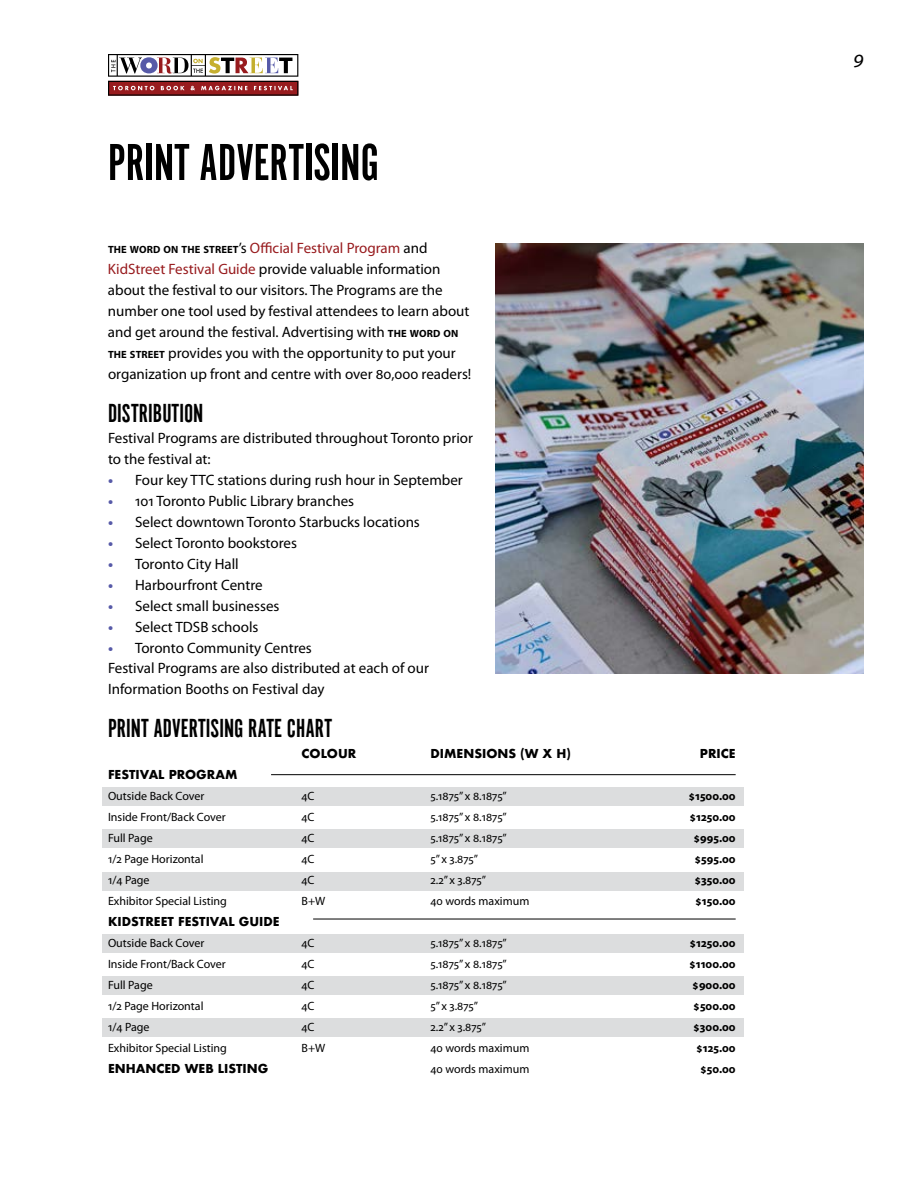
<style>
.page{position:relative;width:918px;height:1188px;background:#fff}
.page>*{position:absolute;margin:0;border:0;box-sizing:border-box;transform-origin:0 0}
.t1{font:54px "Alternate Gothic Com No 1";color:#000}
.t2{font:27px "Alternate Gothic Com No 1";color:#000}
.t3{font:italic 21px "Myriad Pro";color:#000}
.t4{font:15px/21px "Myriad Pro";color:#000}
.t5{font:12px/21px "Myriad Pro";color:#000}
.t6{font:700 12px/21px "Myriad Pro";color:#000;text-align:center}
.t7{font:700 12px "Futura";color:#000}
.s1{font-weight:700;font-size:10.5px}
.s2{color:#981b1e}
.s3{font-weight:700;color:#575aa8}
</style>
<div class="page">
<svg style="left:108px;top:54px;width:190px;height:42px"></svg>
<div style="left:102px;top:787px;width:642px;height:19px;background:#dcddde"></div>
<div style="left:102px;top:830px;width:642px;height:18px;background:#dcddde"></div>
<div style="left:102px;top:872px;width:642px;height:18px;background:#dcddde"></div>
<div style="left:102px;top:935px;width:642px;height:18px;background:#dcddde"></div>
<div style="left:102px;top:976px;width:642px;height:19px;background:#dcddde"></div>
<div style="left:102px;top:1018px;width:642px;height:19px;background:#dcddde"></div>
<hr style="left:313px;top:919px;width:423px;height:1px;background:#000">
<hr style="left:271px;top:774px;width:465px;height:1px;background:#000">
<img style="left:495px;top:243px;width:369px;height:431px">
<h1 class="t1" style="left:108px;top:135px;width:272px">PRINT ADVERTISING</h1>
<p class="t4" style="left:108px;top:238px;width:365px"><span class="s1">THE WORD ON THE STREET</span>’s <span class="s2">Official Festival Program</span> and <span class="s2">KidStreet Festival Guide</span> provide valuable information about the festival to our visitors. The Programs are the number one tool used by festival attendees to learn about and get around the festival. Advertising with <span class="s1">THE WORD ON THE STREET</span> provides you with the opportunity to put your organization up front and centre with over 80,000 readers!</p>
<h2 class="t2" style="left:108px;top:399px;width:97px">DISTRIBUTION</h2>
<p class="t4" style="left:108px;top:427px;width:367px">Festival Programs are distributed throughout Toronto prior to the festival at:</p>
<p class="t4" style="left:108px;top:469px;width:356px"><span class="s3">•</span> Four key TTC stations during rush hour in September</p>
<p class="t4" style="left:108px;top:490px;width:248px"><span class="s3">•</span> 101 Toronto Public Library branches</p>
<p class="t4" style="left:108px;top:511px;width:313px"><span class="s3">•</span> Select downtown Toronto Starbucks locations</p>
<p class="t4" style="left:108px;top:532px;width:190px"><span class="s3">•</span> Select Toronto bookstores</p>
<p class="t4" style="left:108px;top:553px;width:132px"><span class="s3">•</span> Toronto City Hall</p>
<p class="t4" style="left:108px;top:574px;width:156px"><span class="s3">•</span> Harbourfront Centre</p>
<p class="t4" style="left:108px;top:595px;width:173px"><span class="s3">•</span> Select small businesses</p>
<p class="t4" style="left:108px;top:616px;width:152px"><span class="s3">•</span> Select TDSB schools</p>
<p class="t4" style="left:108px;top:637px;width:323px"><span class="s3">•</span> Toronto Community Centres<br>Festival Programs are also distributed at each of our<br>Information Booths on Festival day</p>
<h2 class="t2" style="left:108px;top:714px;width:226px">PRINT ADVERTISING RATE CHART</h2>
<p class="t7" style="left:108px;top:765px;width:131px">FESTIVAL PROGRAM</p>
<p class="t5" style="left:108px;top:785px;width:120px">Outside Back Cover<br>Inside Front/Back Cover<br>Full Page<br>1/2 Page Horizontal<br>1/4 Page<br>Exhibitor Special Listing</p>
<p class="t7" style="left:108px;top:912px;width:173px">KIDSTREET FESTIVAL GUIDE</p>
<p class="t5" style="left:108px;top:932px;width:120px">Outside Back Cover<br>Inside Front/Back Cover<br>Full Page<br>1/2 Page Horizontal<br>1/4 Page<br>Exhibitor Special Listing</p>
<p class="t7" style="left:108px;top:1059px;width:162px">ENHANCED WEB LISTING</p>
<p class="t7" style="left:302px;top:744px;width:56px">COLOUR</p>
<p class="t5" style="left:302px;top:785px;width:25px">4C<br>4C<br>4C<br>4C<br>4C<br>B+W</p>
<p class="t5" style="left:302px;top:932px;width:25px">4C<br>4C<br>4C<br>4C<br>4C<br>B+W</p>
<p class="t7" style="left:430px;top:744px;width:142px">DIMENSIONS (W X H)</p>
<p class="t5" style="left:430px;top:785px;width:100px">5.1875” x 8.1875”<br>5.1875” x 8.1875”<br>5.1875” x 8.1875”<br>5” x 3.875”<br>2.2” x 3.875”<br>40 words maximum</p>
<p class="t5" style="left:430px;top:932px;width:100px">5.1875” x 8.1875”<br>5.1875” x 8.1875”<br>5.1875” x 8.1875”<br>5” x 3.875”<br>2.2” x 3.875”<br>40 words maximum<br>40 words maximum</p>
<h3 class="t3" style="left:853px;top:44px;width:12px">9</h3>
<p class="t7" style="left:700px;top:744px;width:37px">PRICE</p>
<p class="t6" style="left:688px;top:785px;width:49px">$1500.00 $1250.00 $995.00 $595.00 $350.00 $150.00</p>
<p class="t6" style="left:689px;top:932px;width:48px;text-align:right">$1250.00 $1100.00 $900.00 $500.00 $300.00 $125.00 $50.00</p>
</div>
